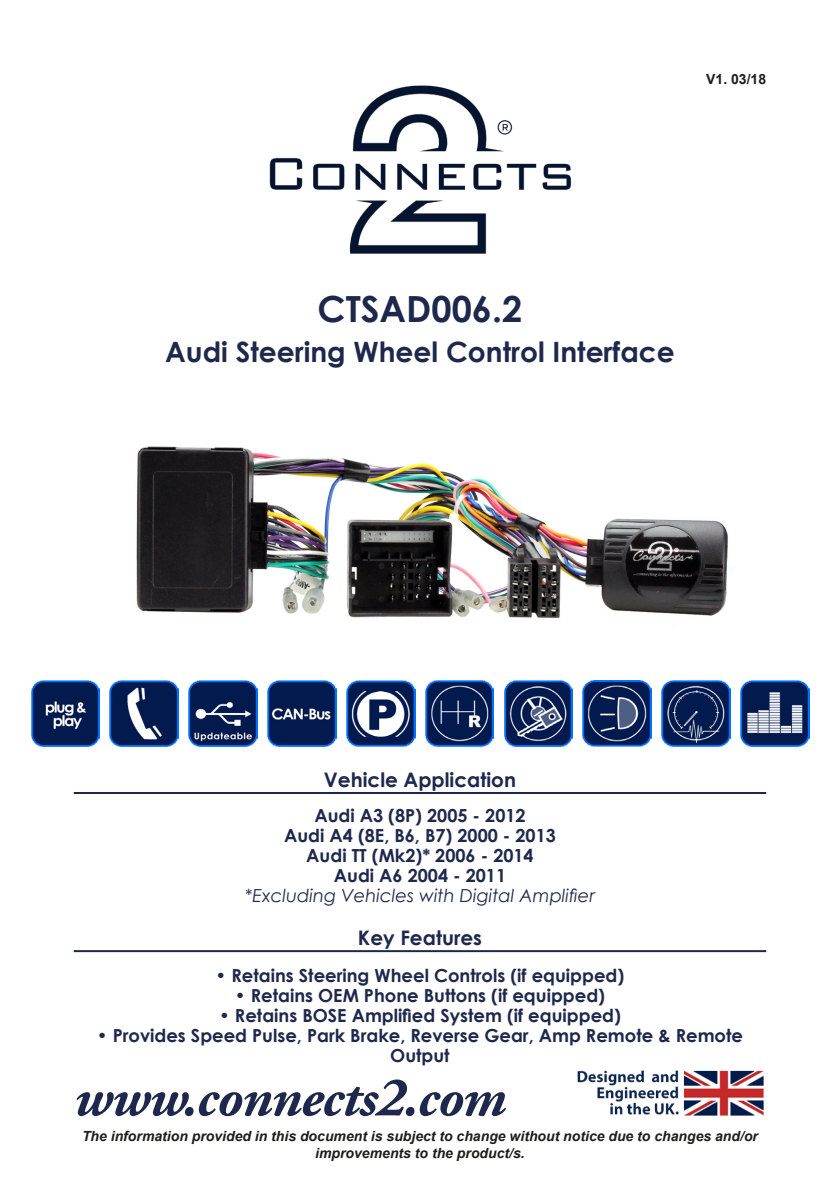
<style>
.page{position:relative;width:840px;height:1191px;background:#fff}
.page>*{position:absolute;margin:0;border:0;box-sizing:border-box;transform-origin:0 0}
.t1{font:italic 700 56px "Adobe Garamond Pro";letter-spacing:-.02em;color:#1e284c}
.t2{font:700 36px "Century Gothic";color:#1e284c}
.t3{font:700 28px "Century Gothic";color:#1e284c}
.t4{font:700 20px "Century Gothic";color:#1e284c}
.t5{font:700 18px/20px "Century Gothic";color:#1e284c;text-align:center}
.t6{font:italic 18px "Century Gothic";color:#1e284c}
.t7{font:italic 700 14px/16.8px "Arial";color:#1d1d1b;text-align:center}
.t8{font:700 14px "Arial";color:#1d1d1b}
</style>
<div class="page">
<img style="left:269px;top:85px;width:303px;height:169px">
<img style="left:577px;top:1070px;width:187px;height:46px">
<img style="left:136px;top:446px;width:592px;height:181px">
<hr style="left:74px;top:792px;width:691px;height:2px;background:#1e284c">
<hr style="left:74px;top:950px;width:691px;height:2px;background:#1e284c">
<img style="left:346px;top:680px;width:69px;height:67px">
<img style="left:267px;top:680px;width:69px;height:67px">
<img style="left:189px;top:680px;width:68px;height:67px">
<img style="left:110px;top:680px;width:68px;height:67px">
<img style="left:31px;top:680px;width:69px;height:67px">
<img style="left:740px;top:680px;width:68px;height:67px">
<img style="left:661px;top:680px;width:69px;height:67px">
<img style="left:582px;top:680px;width:69px;height:67px">
<img style="left:504px;top:680px;width:68px;height:67px">
<img style="left:425px;top:680px;width:68px;height:67px">
<p class="t8" style="left:705px;top:69px;width:61px">V1. 03/18</p>
<p class="t2" style="left:317px;top:281px;width:206px">CTSAD006.2</p>
<p class="t3" style="left:165px;top:330px;width:511px">Audi Steering Wheel Control Interface</p>
<p class="t4" style="left:324px;top:764px;width:193px">Vehicle Application</p>
<p class="t5" style="left:314px;top:804px;width:212px">Audi A3 (8P) 2005 - 2012</p>
<p class="t5" style="left:284px;top:824px;width:273px">Audi A4 (8E, B6, B7) 2000 - 2013</p>
<p class="t5" style="left:306px;top:844px;width:229px">Audi TT (Mk2)* 2006 - 2014</p>
<p class="t5" style="left:333px;top:864px;width:174px">Audi A6 2004 - 2011</p>
<p class="t6" style="left:245px;top:883px;width:351px">*Excluding Vehicles with Digital Amplifier</p>
<p class="t4" style="left:358px;top:922px;width:125px">Key Features</p>
<p class="t5" style="left:215px;top:964px;width:410px">• Retains Steering Wheel Controls (if equipped)</p>
<p class="t5" style="left:235px;top:984px;width:371px">• Retains OEM Phone Buttons (if equipped)</p>
<p class="t5" style="left:219px;top:1004px;width:403px">• Retains BOSE Amplified System (if equipped)</p>
<p class="t5" style="left:97px;top:1024px;width:647px">• Provides Speed Pulse, Park Brake, Reverse Gear, Amp Remote &amp; Remote<br>Output</p>
<p class="t1" style="left:74px;top:1065px;width:433px">www.connects2.com</p>
<p class="t7" style="left:82px;top:1128px;width:677px">The information provided in this document is subject to change without notice due to changes and/or improvements to the product/s.</p>
</div>
